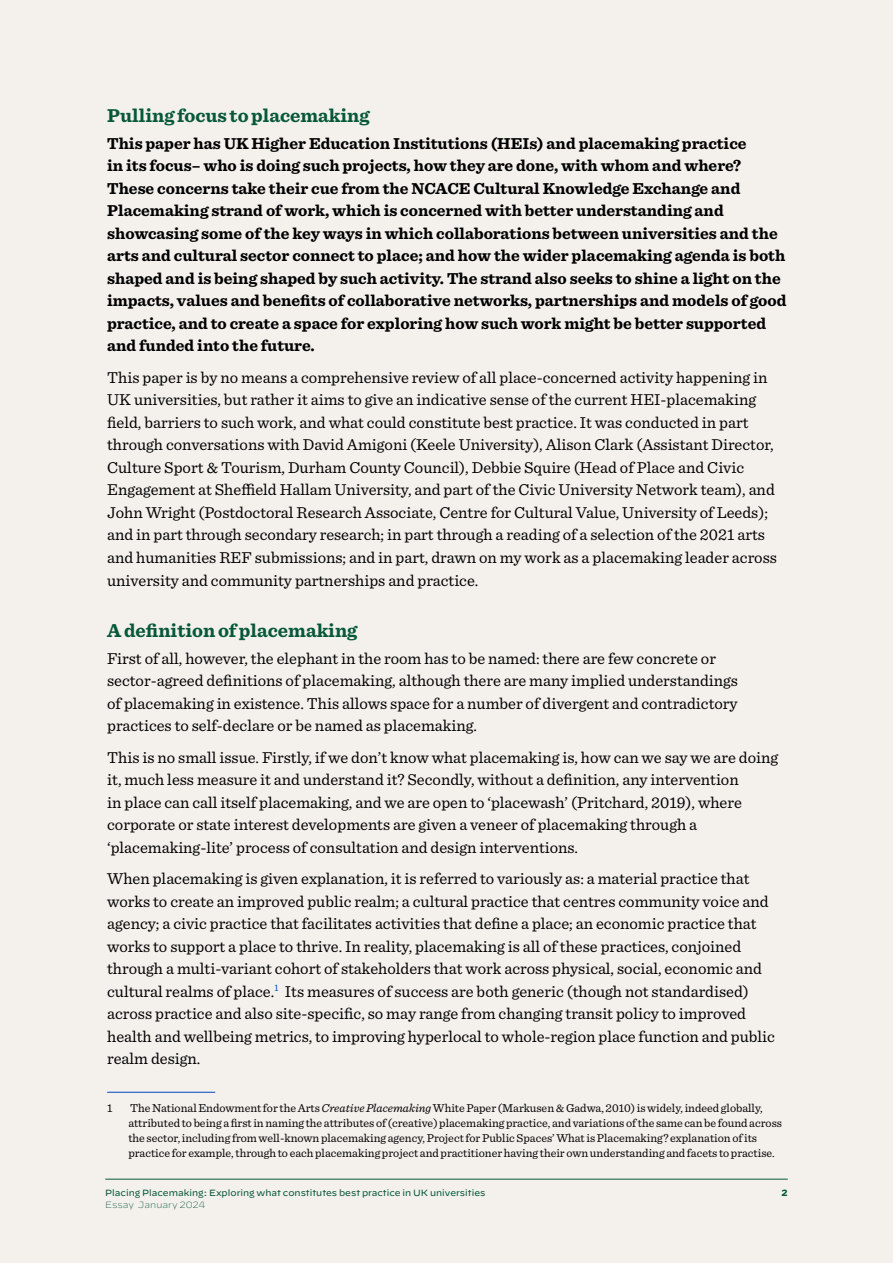
<style>
.page{position:relative;width:893px;height:1263px;background:#f4f1ed}
.page>*{position:absolute;margin:0;border:0;box-sizing:border-box;transform-origin:0 0}
.t1{font:700 19.5px "Sentinel";color:#075839}
.t2{font:16.5px/22.5px "Sentinel";color:#000}
.t3{font:700 16.5px/22.5px "Sentinel";color:#000}
.t4{font:12px/15px "Sentinel";color:#000}
.t5{font:9px "Decimal";color:#075839}
.t6{font:200 9px "Decimal";letter-spacing:-.005em;color:#075839}
.t7{font:700 9px "Decimal";color:#075839}
.s1{font-style:italic}
</style>
<div class="page">
<hr style="left:105px;top:1179px;width:683px;height:1px;background:#075839">
<hr style="left:107px;top:1092px;width:108px;height:1px;background:#0047bb">
<p class="t1" style="left:107px;top:100px;width:264px">Pulling focus to placemaking</p>
<p class="t3" style="left:107px;top:131px;width:681px">This paper has UK Higher Education Institutions (HEIs) and placemaking practice<br>in its focus– who is doing such projects, how they are done, with whom and where?<br>These concerns take their cue from the NCACE Cultural Knowledge Exchange and Placemaking strand of work, which is concerned with better understanding and showcasing some of the key ways in which collaborations between universities and the arts and cultural sector connect to place; and how the wider placemaking agenda is both shaped and is being shaped by such activity. The strand also seeks to shine a light on the impacts, values and benefits of collaborative networks, partnerships and models of good practice, and to create a space for exploring how such work might be better supported and funded into the future.</p>
<p class="t2" style="left:107px;top:365px;width:671px">This paper is by no means a comprehensive review of all place-concerned activity happening in UK universities, but rather it aims to give an indicative sense of the current HEI-placemaking field, barriers to such work, and what could constitute best practice. It was conducted in part through conversations with David Amigoni (Keele University), Alison Clark (Assistant Director, Culture Sport &amp; Tourism, Durham County Council), Debbie Squire (Head of Place and Civic Engagement at Sheffield Hallam University, and part of the Civic University Network team), and John Wright (Postdoctoral Research Associate, Centre for Cultural Value, University of Leeds); and in part through secondary research; in part through a reading of a selection of the 2021 arts and humanities REF submissions; and in part, drawn on my work as a placemaking leader across university and community partnerships and practice.</p>
<p class="t1" style="left:107px;top:615px;width:252px">A definition of placemaking</p>
<p class="t2" style="left:107px;top:646px;width:632px">First of all, however, the elephant in the room has to be named: there are few concrete or sector-agreed definitions of placemaking, although there are many implied understandings of placemaking in existence. This allows space for a number of divergent and contradictory practices to self-declare or be named as placemaking.</p>
<p class="t2" style="left:107px;top:745px;width:673px">This is no small issue. Firstly, if we don’t know what placemaking is, how can we say we are doing it, much less measure it and understand it? Secondly, without a definition, any intervention<br>in place can call itself placemaking, and we are open to ‘placewash’ (Pritchard, 2019), where corporate or state interest developments are given a veneer of placemaking through a ‘placemaking-lite’ process of consultation and design interventions.</p>
<p class="t2" style="left:107px;top:866px;width:669px">When placemaking is given explanation, it is referred to variously as: a material practice that works to create an improved public realm; a cultural practice that centres community voice and agency; a civic practice that facilitates activities that define a place; an economic practice that works to support a place to thrive. In reality, placemaking is all of these practices, conjoined through a multi-variant cohort of stakeholders that work across physical, social, economic and cultural realms of place.<sup>1</sup> Its measures of success are both generic (though not standardised) across practice and also site-specific, so may range from changing transit policy to improved health and wellbeing metrics, to improving hyperlocal to whole-region place function and public realm design.</p>
<p class="t4" style="left:107px;top:1099px;width:7px">1</p>
<p class="t4" style="left:128px;top:1099px;width:655px">The National Endowment for the Arts <span class="s1">Creative Placemaking</span> White Paper (Markusen &amp; Gadwa, 2010) is widely, indeed globally, attributed to being a first in naming the attributes of (creative) placemaking practice, and variations of the same can be found across the sector, including from well-known placemaking agency, Project for Public Spaces’ What is Placemaking? explanation of its practice for example, through to each placemaking project and practitioner having their own understanding and facets to practise.</p>
<p class="t5" style="left:105px;top:1187px;width:382px">Placing Placemaking: Exploring what constitutes best practice in UK universities</p>
<p class="t7" style="left:782px;top:1187px;width:8px">2</p>
<p class="t6" style="left:105px;top:1199px;width:102px">Essay January 2024</p>
</div>
